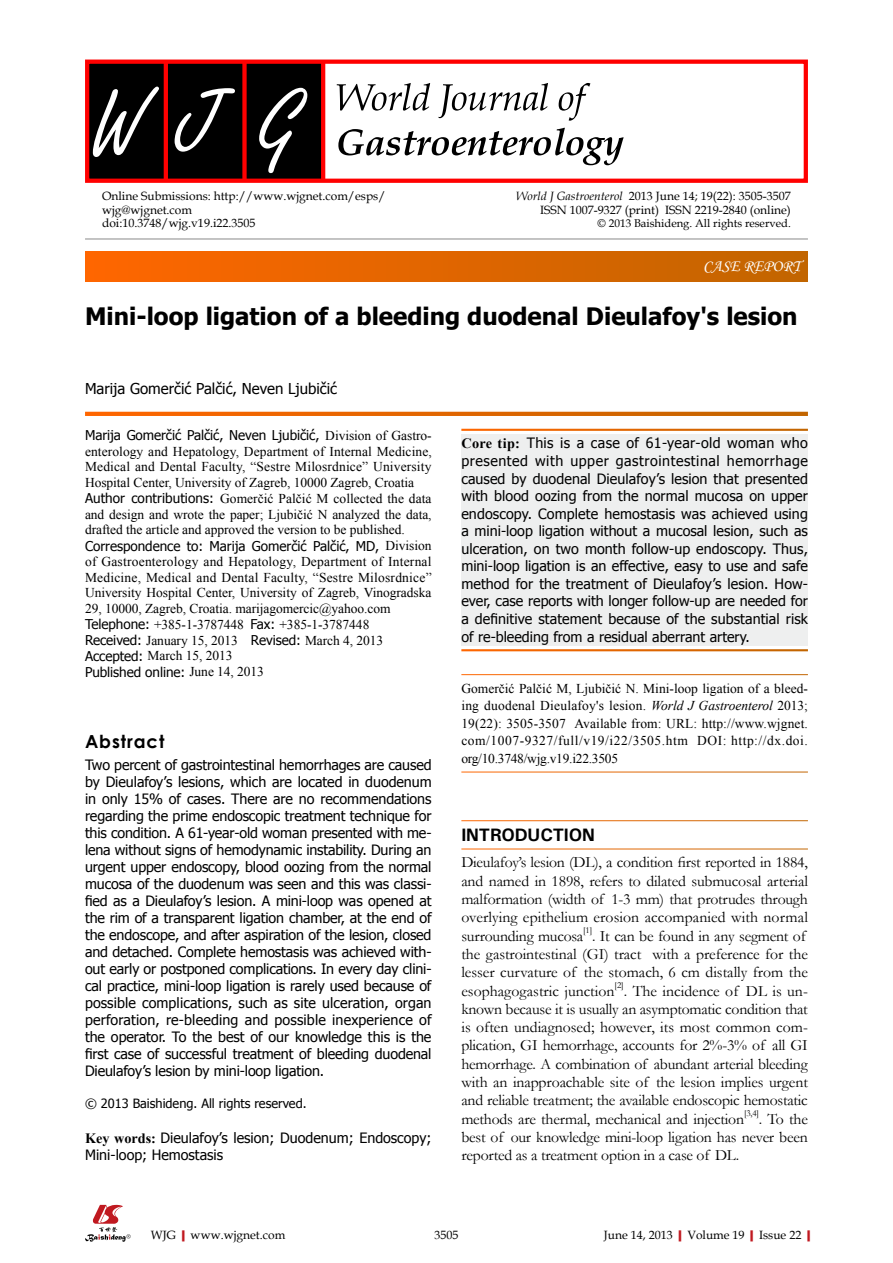
<style>
.page{position:relative;width:893px;height:1263px;background:#fff}
.page>*{position:absolute;margin:0;border:0;box-sizing:border-box;transform-origin:0 0}
.t1{font:700 24px "Tahoma";color:#000}
.t2{font:700 18px "Univers";letter-spacing:-.01em;color:#000}
.t3{font:700 18px "Century Gothic";letter-spacing:.05em;color:#000}
.t4{font:16.5px "Monotype Corsiva";color:#fff}
.t5{font:15.75px/18.3px "Garamond";letter-spacing:-.005em;color:#000;text-align:justify}
.t6{font:15px "Tahoma";color:#000}
.t7{font:14.25px/17px "Tahoma";color:#000;text-align:justify}
.t8{font:13.5px/15.8px "Times New Roman";letter-spacing:-.005em;color:#000}
.t9{font:13.5px "Tahoma";letter-spacing:-.005em;color:#000}
.t10{font:12.75px "Tahoma";color:#000}
.t11{font:12px/13.5px "Book Antiqua";color:#000;text-align:right}
.t12{font:11.25px "Book Antiqua";color:#000}
.t13{font:9.15px "Garamond";color:#000}
.s1{font-style:italic}
.s2{font-family:"Times New Roman"}
.s3{font-family:"Tahoma"}
.s4{font-family:"Times New Roman";font-weight:700}
.s5{font-weight:700;color:#c01920}
</style>
<div class="page">
<div style="left:461px;top:434px;width:347px;height:212px;background:#eeefef"></div>
<div style="left:85px;top:252px;width:723px;height:29px;background:linear-gradient(to right,#f60,#c16500)"></div>
<hr style="left:85px;top:239px;width:723px;height:1px;background:#898989">
<div style="left:87px;top:61px;width:236px;height:121px;background:#000"></div>
<hr style="left:164px;top:61px;width:4px;height:121px;background:#f00">
<div style="left:242px;top:61px;width:5px;height:121px;background:#f00"></div>
<hr style="left:321px;top:61px;width:4px;height:121px;background:#f00">
<div style="left:85px;top:60px;width:723px;height:123px;border:4px solid #f00"></div>
<svg style="left:259px;top:88px;width:48px;height:85px"></svg>
<svg style="left:175px;top:88px;width:60px;height:64px"></svg>
<svg style="left:93px;top:87px;width:66px;height:70px"></svg>
<svg style="left:337px;top:83px;width:253px;height:38px"></svg>
<svg style="left:338px;top:128px;width:286px;height:37px"></svg>
<svg style="left:85px;top:412px;width:723px;height:4px;background:#e06601"></svg>
<svg style="left:85px;top:1205px;width:46px;height:37px"></svg>
<p class="t11" style="left:102px;top:189px;width:285px;text-align:left">Online Submissions: http://www.wjgnet.com/esps/ wjg@wjgnet.com<br>doi:10.3748/wjg.v19.i22.3505</p>
<p class="t11" style="left:516px;top:189px;width:276px"><span class="s1">World J Gastroenterol</span> 2013 June 14; 19(22): 3505-3507<br>ISSN 1007-9327 (print) ISSN 2219-2840 (online)</p>
<p class="t12" style="left:598px;top:215px;width:195px">© 2013 Baishideng. All rights reserved.</p>
<p class="t4" style="left:703px;top:256px;width:99px">CASE REPORT</p>
<h1 class="t1" style="left:85px;top:299px;width:714px">Mini-loop ligation of a bleeding duodenal Dieulafoy's lesion</h1>
<p class="t6" style="left:85px;top:379px;width:254px">Marija Gomerčić Palčić, Neven Ljubičić</p>
<p class="t9" style="left:85px;top:426px;width:348px">Marija Gomerčić Palčić, Neven Ljubičić, <span class="s2">Division of Gastro-</span></p>
<p class="t8" style="left:85px;top:443px;width:348px">enterology and Hepatology, Department of Internal Medicine, Medical and Dental Faculty, “Sestre Milosrdnice” University Hospital Center, University of Zagreb, 10000 Zagreb, Croatia <span class="s3">Author contributions:</span> Gomerčić Palčić M collected the data and design and wrote the paper; Ljubičić N analyzed the data, drafted the article and approved the version to be published.</p>
<p class="t9" style="left:85px;top:537px;width:348px">Correspondence to: Marija Gomerčić Palčić, MD, <span class="s2">Division</span></p>
<p class="t8" style="left:85px;top:553px;width:348px">of Gastroenterology and Hepatology, Department of Internal Medicine, Medical and Dental Faculty, “Sestre Milosrdnice” University Hospital Center, University of Zagreb, Vinogradska 29, 10000, Zagreb, Croatia. marijagomercic@yahoo.com <span class="s3">Telephone:</span> +385-1-3787448 <span class="s3">Fax:</span> +385-1-3787448<br><span class="s3">Received:</span> January 15, 2013 <span class="s3">Revised:</span> March 4, 2013<br><span class="s3">Accepted:</span> March 15, 2013</p>
<p class="t9" style="left:85px;top:663px;width:180px">Published online: <span class="s2">June 14, 2013</span></p>
<p class="t3" style="left:85px;top:728px;width:81px">Abstract</p>
<p class="t7" style="left:85px;top:756px;width:348px">Two percent of gastrointestinal hemorrhages are caused by Dieulafoy’s lesions, which are located in duodenum in only 15% of cases. There are no recommendations regarding the prime endoscopic treatment technique for this condition. A 61-year-old woman presented with me&shy;lena without signs of hemodynamic instability. During an urgent upper endoscopy, blood oozing from the normal mucosa of the duodenum was seen and this was classi&shy;fied as a Dieulafoy’s lesion. A mini-loop was opened at the rim of a transparent ligation chamber, at the end of the endoscope, and after aspiration of the lesion, closed and detached. Complete hemostasis was achieved with&shy;out early or postponed complications. In every day clini&shy;cal practice, mini-loop ligation is rarely used because of possible complications, such as site ulceration, organ perforation, re-bleeding and possible inexperience of the operator. To the best of our knowledge this is the first case of successful treatment of bleeding duodenal Dieulafoy’s lesion by mini-loop ligation.</p>
<p class="t10" style="left:85px;top:1095px;width:223px">© 2013 Baishideng. All rights reserved.</p>
<p class="t7" style="left:85px;top:1129px;width:348px"><span class="s4">Key words:</span> Dieulafoy’s lesion; Duodenum; Endoscopy;<br>Mini-loop; Hemostasis</p>
<p class="t7" style="left:461px;top:434px;width:348px;line-height:17.5px"><span class="s4">Core tip:</span> This is a case of 61-year-old woman who presented with upper gastrointestinal hemorrhage caused by duodenal Dieulafoy’s lesion that presented with blood oozing from the normal mucosa on upper endoscopy. Complete hemostasis was achieved using a mini-loop ligation without a mucosal lesion, such as ulceration, on two month follow-up endoscopy. Thus, mini-loop ligation is an effective, easy to use and safe method for the treatment of Dieulafoy’s lesion. How&shy;ever, case reports with longer follow-up are needed for a definitive statement because of the substantial risk of re-bleeding from a residual aberrant artery.</p>
<p class="t8" style="left:461px;top:679px;width:348px;line-height:17.5px;text-align:justify">Gomerčić Palčić M, Ljubičić N. Mini-loop ligation of a bleed&shy;ing duodenal Dieulafoy's lesion. <span class="s1">World J Gastroenterol</span> 2013; 19(22): 3505-3507 Available from: URL: http://www.wjgnet. com/1007-9327/full/v19/i22/3505.htm DOI: http://dx.doi. org/10.3748/wjg.v19.i22.3505</p>
<p class="t2" style="left:461px;top:824px;width:135px">INTRODUCTION</p>
<p class="t5" style="left:461px;top:853px;width:348px">Dieulafoy’s lesion (DL), a condition first reported in 1884, and named in 1898, refers to dilated submucosal arterial malformation (width of 1-3 mm) that protrudes through overlying epithelium erosion accompanied with normal surrounding mucosa</p>
<p class="t13" style="left:583px;top:924px;width:11px">[1]</p>
<p class="t5" style="left:461px;top:926px;width:348px;text-align:left;text-indent:131px">. It can be found in any segment of the gastrointestinal (GI) tract with a preference for the lesser curvature of the stomach, 6 cm distally from the esophagogastric junction</p>
<p class="t13" style="left:614px;top:979px;width:11px">[2]</p>
<p class="t5" style="left:461px;top:981px;width:348px;text-indent:162px">. The incidence of DL is un&shy;known because it is usually an asymptomatic condition that is often undiagnosed; however, its most common com&shy;plication, GI hemorrhage, accounts for 2%-3% of all GI hemorrhage. A combination of abundant arterial bleeding with an inapproachable site of the lesion implies urgent and reliable treatment; the available endoscopic hemostatic methods are thermal, mechanical and injection</p>
<p class="t13" style="left:744px;top:1107px;width:17px">[3,4]</p>
<p class="t5" style="left:461px;top:1109px;width:348px;text-indent:298px">. To the best of our knowledge mini-loop ligation has never been reported as a treatment option in a case of DL.</p>
<p class="t11" style="left:151px;top:1227px;width:136px">WJG<span class="s5">|</span>www.wjgnet.com</p>
<p class="t11" style="left:434px;top:1227px;width:25px">3505</p>
<p class="t11" style="left:604px;top:1227px;width:214px">June 14, 2013<span class="s5">|</span>Volume 19<span class="s5">|</span>Issue 22<span class="s5">|</span></p>
</div>
